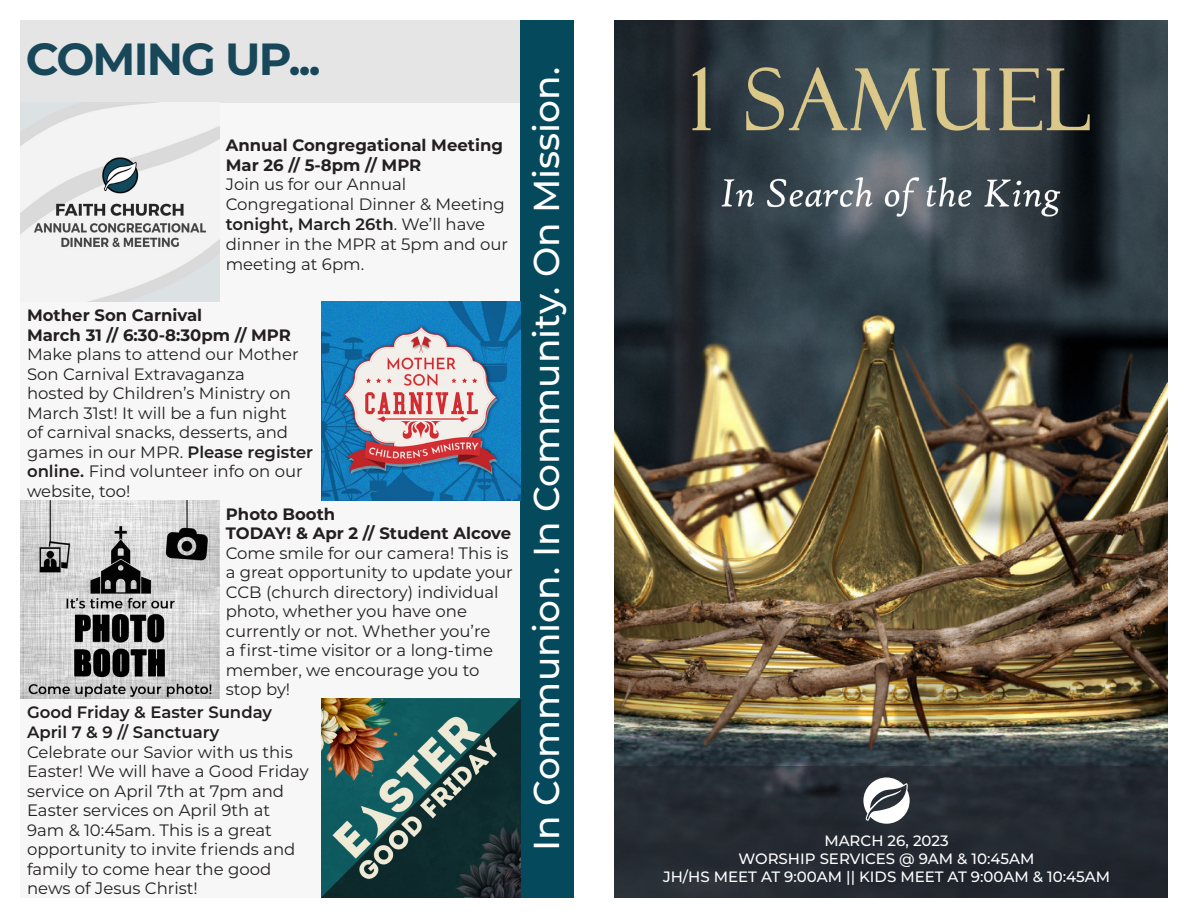
<style>
.page{position:relative;width:1188px;height:918px;background:#fff}
.page>*{position:absolute;margin:0;border:0;box-sizing:border-box;transform-origin:0 0}
.t1{font:700 45px "Montserrat";letter-spacing:-.04em;color:#174759}
.t2{font:500 36px "Montserrat";color:#fff}
.t3{font:16.5px/19.5px "Montserrat";color:#231f20}
.t4{font:700 16.5px "Montserrat";color:#231f20}
.t5{font:600 16.5px "Montserrat";color:#231f20}
.t6{font:500 15px "Montserrat";color:#fff}
.s1{font-weight:600}
</style>
<div class="page">
<img style="left:614px;top:20px;width:554px;height:746px">
<div style="left:614px;top:766px;width:554px;height:132px;background:#252a32"></div>
<svg style="left:863px;top:778px;width:47px;height:46px"></svg>
<div style="left:20px;top:20px;width:500px;height:83px;background:#e5e5e5"></div>
<div style="left:20px;top:103px;width:500px;height:795px;background:#f7f7f8"></div>
<div style="left:520px;top:20px;width:54px;height:878px;background:#054a5c"></div>
<img style="left:20px;top:500px;width:199px;height:199px">
<img style="left:20px;top:103px;width:199px;height:198px">
<img style="left:321px;top:699px;width:199px;height:199px">
<img style="left:321px;top:301px;width:199px;height:199px">
<p class="t1" style="left:26px;top:27px;width:296px">COMING UP...</p>
<p class="t4" style="left:226px;top:133px;width:279px">Annual Congregational Meeting</p>
<p class="t4" style="left:226px;top:153px;width:197px">Mar 26 // 5-8pm // MPR</p>
<p class="t3" style="left:226px;top:174px;width:284px">Join us for our Annual<br>Congregational Dinner &amp; Meeting <span class="s1">tonight, March 26th</span>. We’ll have dinner in the MPR at 5pm and our meeting at 6pm.</p>
<p class="t4" style="left:27px;top:303px;width:177px">Mother Son Carnival</p>
<p class="t4" style="left:27px;top:323px;width:265px">March 31 // 6:30-8:30pm // MPR</p>
<p class="t3" style="left:27px;top:344px;width:288px">Make plans to attend our Mother<br>Son Carnival Extravaganza<br>hosted by Children’s Ministry on<br>March 31st! It will be a fun night<br>of carnival snacks, desserts, and games in our MPR. <span class="s1">Please register online.</span> Find volunteer info on our website, too!</p>
<p class="t4" style="left:226px;top:502px;width:111px">Photo Booth</p>
<p class="t4" style="left:226px;top:522px;width:287px">TODAY! &amp; Apr 2 // Student Alcove</p>
<p class="t3" style="left:226px;top:543px;width:289px">Come smile for our camera! This is a great opportunity to update your<br>CCB (church directory) individual photo, whether you have one currently or not. Whether you’re<br>a first-time visitor or a long-time member, we encourage you to stop by!</p>
<p class="t5" style="left:27px;top:701px;width:247px">Good Friday &amp; Easter Sunday</p>
<p class="t5" style="left:27px;top:721px;width:194px">April 7 &amp; 9 // Sanctuary</p>
<p class="t3" style="left:27px;top:742px;width:283px">Celebrate our Savior with us this<br>Easter! We will have a Good Friday service on April 7th at 7pm and<br>Easter services on April 9th at<br>9am &amp; 10:45am. This is a great opportunity to invite friends and family to come hear the good news of Jesus Christ!</p>
<p class="t2" style="left:521px;top:851px;width:786px;rotate:-90deg">In Communion. In Community. On Mission.</p>
<p class="t6" style="left:824px;top:831px;width:126px">MARCH 26, 2023</p>
<p class="t6" style="left:739px;top:849px;width:297px">WORSHIP SERVICES @ 9AM &amp; 10:45AM</p>
<p class="t6" style="left:663px;top:867px;width:448px">JH/HS MEET AT 9:00AM || KIDS MEET AT 9:00AM &amp; 10:45AM</p>
</div>
